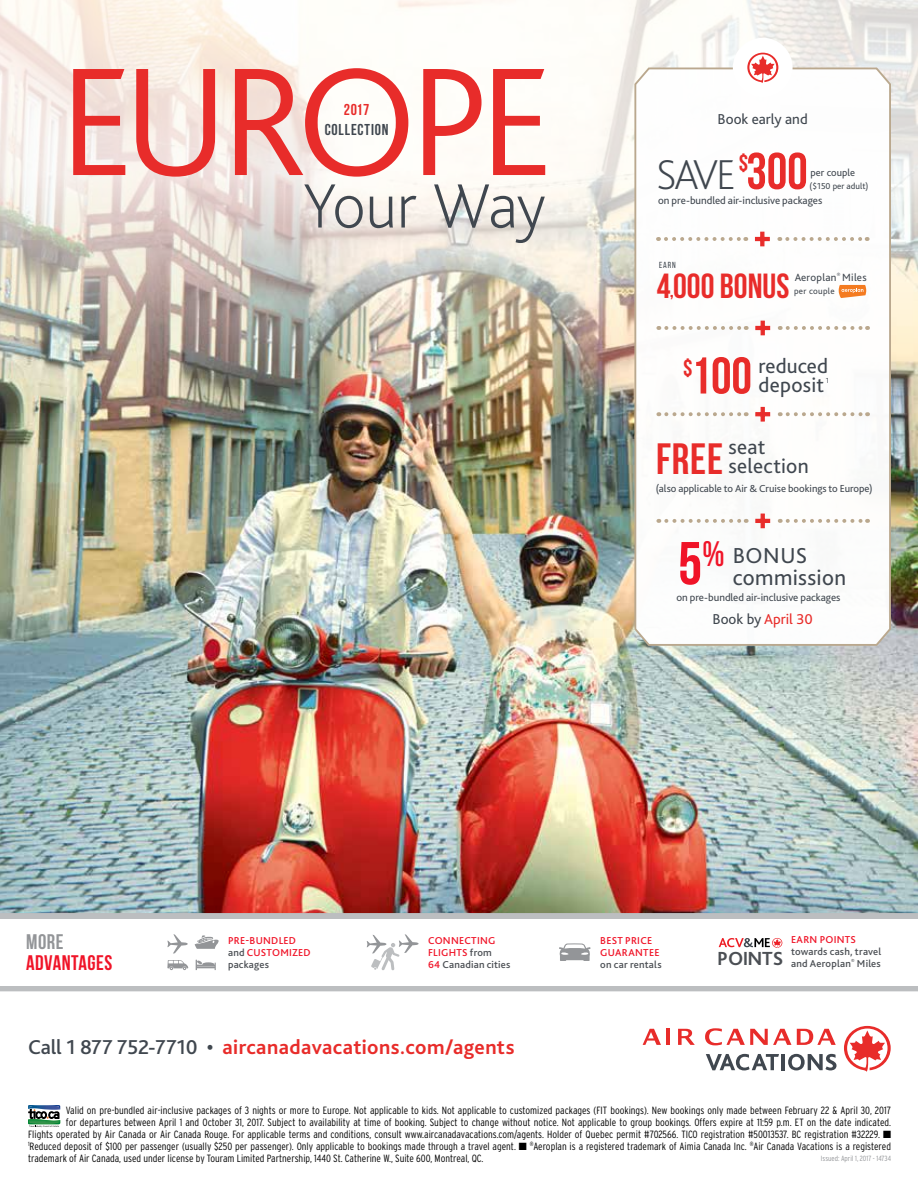
<style>
.page{position:relative;width:918px;height:1188px;background:#fff}
.page>*{position:absolute;margin:0;border:0;box-sizing:border-box;transform-origin:0 0}
.t1{font:300 160.95px "Bliss 2";letter-spacing:-.07em;color:#e82c2a}
.t2{font:200 65.4px "Bliss 2";letter-spacing:-.015em;color:#40474f}
.t3{font:700 60.45px "Bebas Neue";color:#f01428}
.t4{font:700 51.6px "Bebas Neue";color:#e82c2a}
.t5{font:200 43.65px "Bliss 2";color:#40474f}
.t6{font:700 35.25px "Bebas Neue";color:#f01428}
.t7{font:700 34.8px "Bebas Neue";color:#e82c2a}
.t8{font:22.65px "Bliss 2";letter-spacing:.015em;color:#40474f}
.t9{font:21.3px/18.9px "Bliss 2";letter-spacing:.01em;color:#40474f}
.t10{font:700 21px "Bliss 2";letter-spacing:.02em;color:#e82c2a}
.t11{font:700 21px "Bebas Neue";letter-spacing:.025em;color:#f01428}
.t12{font:700 21px "Bebas Neue";color:#939598}
.t13{font:700 19.8px "Bliss 2";letter-spacing:-.01em;color:#4b4f54}
.t14{font:700 15.75px "Bebas Neue";letter-spacing:.055em;color:#40474f}
.t15{font:700 15.75px "Bebas Neue";color:#e82c2a}
.t16{font:15px "Bliss 2";color:#e82c2a}
.t17{font:15px "Bliss 2";color:#40474f}
.t18{font:10.95px "Bliss 2";letter-spacing:-.005em;color:#40474f}
.t19{font:10.95px "Bliss 2";letter-spacing:.03em;color:#40474f}
.t20{font:10.65px "Bliss 2";letter-spacing:-.005em;color:#40474f}
.t21{font:300 condensed 10.5px "Interstate";color:#000}
.t22{font:500 10.5px/12px "Bliss 2";letter-spacing:.02em;color:#f01428}
.t23{font:500 10.5px/12px "Bliss 2";letter-spacing:.02em;color:#4b4f54}
.t24{font:10.5px "Bliss 2";color:#40474f}
.t25{font:9px "Bliss 2";color:#40474f}
.t26{font:9px "Bliss 2";letter-spacing:.03em;color:#40474f}
.t27{font:8.7px "Bebas Neue";color:#40474f}
.t28{font:300 7.65px "Bliss 2";color:#40474f}
.t29{font:300 condensed 7.5px "Interstate";color:#939598}
.s1{font-family:"Bebas Neue";font-weight:700;font-size:51.6px;color:#e82c2a}
.s2{font-size:22.2px}
.s3{font-family:"Bebas Neue";font-weight:700;font-size:43.65px;color:#e82c2a}
.s4{color:#40474f}
.s5{color:#4b4f54}
.s6{font-weight:500;color:#40474f}
</style>
<div class="page">
<img style="left:0;top:0;width:918px;height:913px">
<img style="left:28px;top:1105px;width:32px;height:3px">
<img style="left:29px;top:1106px;width:30px;height:2px">
<svg style="left:28px;top:1108px;width:32px;height:19px"></svg>
<img style="left:29px;top:1119px;width:30px;height:5px">
<svg style="left:706px;top:1054px;width:73px;height:16px"></svg>
<hr style="left:782px;top:1054px;width:3px;height:16px;background:#40474f">
<svg style="left:788px;top:1054px;width:49px;height:16px"></svg>
<svg style="left:844px;top:1026px;width:47px;height:46px"></svg>
<svg style="left:678px;top:1029px;width:17px;height:16px"></svg>
<svg style="left:643px;top:1029px;width:18px;height:16px"></svg>
<hr style="left:666px;top:1029px;width:4px;height:16px;background:#e82c2a">
<svg style="left:705px;top:1028px;width:86px;height:17px"></svg>
<svg style="left:797px;top:1029px;width:39px;height:16px"></svg>
<div style="left:0;top:913px;width:918px;height:78px;border:6px solid #bcbec0"></div>
<div style="left:0;top:919px;width:918px;height:66px;background:#fff"></div>
<svg style="left:195px;top:935px;width:24px;height:14px"></svg>
<svg style="left:196px;top:960px;width:20px;height:10px"></svg>
<svg style="left:167px;top:960px;width:21px;height:10px"></svg>
<svg style="left:167px;top:934px;width:21px;height:20px"></svg>
<svg style="left:559px;top:943px;width:32px;height:18px"></svg>
<svg style="left:367px;top:934px;width:52px;height:36px"></svg>
<svg style="left:633px;top:66px;width:259px;height:581px"></svg>
<div style="left:733px;top:38px;width:60px;height:59px;background:#fff;border-radius:50%"></div>
<svg style="left:747px;top:53px;width:31px;height:30px"></svg>
<svg style="left:754px;top:231px;width:16px;height:16px"></svg>
<svg style="left:787px;top:237px;width:81px;height:4px"></svg>
<svg style="left:666px;top:237px;width:80px;height:4px"></svg>
<svg style="left:839px;top:285px;width:27px;height:13px"></svg>
<svg style="left:755px;top:320px;width:16px;height:16px"></svg>
<svg style="left:788px;top:326px;width:80px;height:4px"></svg>
<svg style="left:666px;top:326px;width:81px;height:4px"></svg>
<svg style="left:755px;top:406px;width:16px;height:16px"></svg>
<svg style="left:788px;top:412px;width:80px;height:4px"></svg>
<svg style="left:666px;top:412px;width:81px;height:4px"></svg>
<svg style="left:755px;top:513px;width:16px;height:16px"></svg>
<svg style="left:788px;top:519px;width:80px;height:4px"></svg>
<svg style="left:666px;top:519px;width:81px;height:4px"></svg>
<svg style="left:719px;top:938px;width:63px;height:10px"></svg>
<h1 class="t1" style="left:59px;top:22px;width:497px">EUROPE</h1>
<h3 class="t15" style="left:344px;top:101px;width:27px">2017</h3>
<h3 class="t14" style="left:325px;top:121px;width:65px">COLLECTION</h3>
<h2 class="t2" style="left:303px;top:165px;width:244px">Your Way</h2>
<h3 class="t17" style="left:718px;top:109px;width:92px">Book early and</h3>
<h3 class="t5" style="left:656px;top:148px;width:153px">SAVE <sup>$</sup><span class="s1">300</span></h3>
<p class="t18" style="left:658px;top:193px;width:166px">on pre-bundled air-inclusive packages</p>
<p class="t24" style="left:811px;top:166px;width:46px">per couple</p>
<p class="t25" style="left:810px;top:180px;width:60px">($150 per adult)</p>
<p class="t27" style="left:659px;top:260px;width:18px">EARN</p>
<p class="t19" style="left:795px;top:271px;width:74px">Aeroplan<sup>®</sup> Miles</p>
<h3 class="t7" style="left:657px;top:267px;width:134px">4<span class="s2">,</span>000 BONUS</h3>
<p class="t26" style="left:794px;top:286px;width:42px">per couple</p>
<h3 class="t4" style="left:683px;top:347px;width:70px"><sup>$</sup>100</h3>
<h3 class="t9" style="left:758px;top:356px;width:71px">reduced deposit</h3>
<p class="t28" style="left:826px;top:375px;width:5px">1</p>
<h3 class="t9" style="left:656px;top:437px;width:154px;text-indent:73px">seat<br><span class="s3">FREE</span> selection</h3>
<p class="t20" style="left:656px;top:482px;width:218px">(also applicable to Air &amp; Cruise bookings to Europe)</p>
<h3 class="t6" style="left:702px;top:535px;width:24px">%</h3>
<h3 class="t3" style="left:678px;top:530px;width:25px">5</h3>
<h3 class="t8" style="left:733px;top:542px;width:76px">BONUS</h3>
<h3 class="t8" style="left:733px;top:563px;width:115px">commission</h3>
<p class="t18" style="left:676px;top:591px;width:166px">on pre-bundled air-inclusive packages</p>
<h3 class="t16" style="left:713px;top:610px;width:102px"><span class="s4">Book by</span> April 30</h3>
<h3 class="t12" style="left:26px;top:930px;width:39px">MORE</h3>
<h3 class="t11" style="left:26px;top:951px;width:88px">ADVANTAGES</h3>
<p class="t22" style="left:228px;top:934px;width:84px">PRE-BUNDLED <span class="s5">and</span> CUSTOMIZED <span class="s5">packages</span></p>
<p class="t22" style="left:600px;top:934px;width:61px">BEST PRICE<br>GUARANTEE</p>
<p class="t22" style="left:428px;top:934px;width:84px">CONNECTING<br>FLIGHTS <span class="s5">from<br></span>64 <span class="s5">Canadian cities</span></p>
<p class="t23" style="left:600px;top:958px;width:63px">on car rentals</p>
<h3 class="t10" style="left:28px;top:1034px;width:488px"><span class="s6">Call 1 877 752-7710 •</span> aircanadavacations.com/agents</h3>
<h3 class="t13" style="left:717px;top:946px;width:68px">POINTS</h3>
<p class="t22" style="left:791px;top:933px;width:67px">EARN POINTS</p>
<p class="t23" style="left:791px;top:945px;width:92px">towards cash, travel and Aeroplan<sup>®</sup> Miles</p>
<p class="t21" style="left:66px;top:1104px;width:827px">Valid on pre-bundled air-inclusive packages of 3 nights or more to Europe. Not applicable to kids. Not applicable to customized packages (FIT bookings). New bookings only made between February 22 &amp; April 30, 2017</p>
<p class="t21" style="left:66px;top:1116px;width:827px">for departures between April 1 and October 31, 2017. Subject to availability at time of booking. Subject to change without notice. Not applicable to group bookings. Offers expire at 11:59 p.m. ET on the date indicated.</p>
<p class="t21" style="left:28px;top:1128px;width:865px">Flights operated by Air Canada or Air Canada Rouge. For applicable terms and conditions, consult www.aircanadavacations.com/agents. Holder of Quebec permit #702566. TICO registration #50013537. BC registration #32229. ■</p>
<p class="t21" style="left:28px;top:1140px;width:864px"><sup>1</sup>Reduced deposit of $100 per passenger (usually $250 per passenger). Only applicable to bookings made through a travel agent. ■ <sup>®</sup>Aeroplan is a registered trademark of Aimia Canada Inc. <sup>®</sup>Air Canada Vacations is a registered</p>
<p class="t21" style="left:28px;top:1152px;width:457px">trademark of Air Canada, used under license by Touram Limited Partnership, 1440 St. Catherine W., Suite 600, Montreal, QC.</p>
<p class="t29" style="left:821px;top:1154px;width:72px">Issued: April 1, 2017 - 14734</p>
</div>
